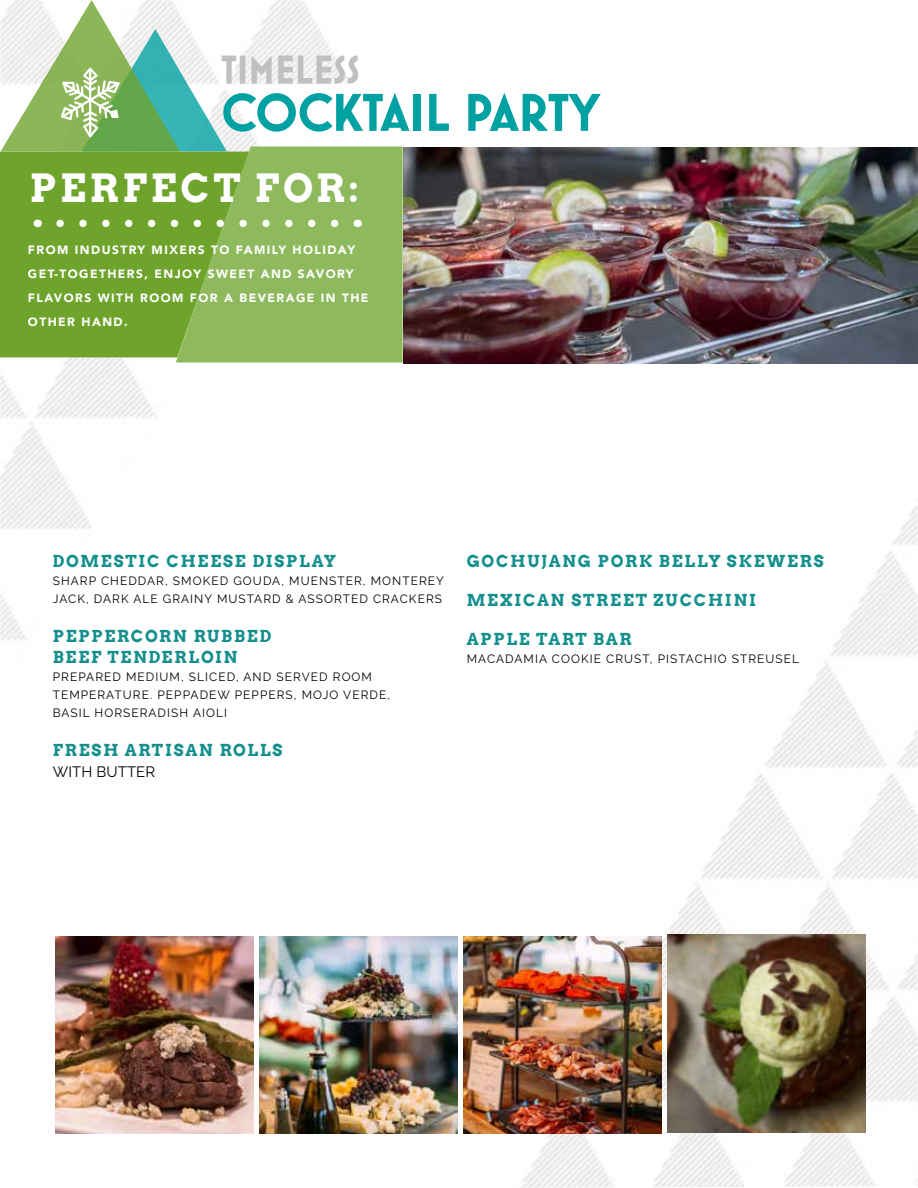
<style>
.page{position:relative;width:918px;height:1188px;background:#fff}
.page>*{position:absolute;margin:0;border:0;box-sizing:border-box;transform-origin:0 0}
.t1{font:700 54px "Mostra One";color:#00a1a3}
.t2{font:700 39.9px "Mostra One";color:#bec0c2}
.t3{font:700 39px "Arvo";letter-spacing:.1em;color:#fff}
.t4{font:700 16.5px/21px "Arvo";letter-spacing:.11em;color:#138f8d}
.t5{font:15px "Raleway";letter-spacing:.01em;color:#000}
.t6{font:12px/18px "Raleway";letter-spacing:.09em;color:#000}
.t7{font:900 12px/24px "Avenir";letter-spacing:.12em;color:#fff}
</style>
<div class="page">
<img style="left:0;top:0;width:397px;height:641px">
<img style="left:522px;top:505px;width:396px;height:683px">
<div style="left:0;top:152px;width:176px;height:205px;background:#6ea42c"></div>
<svg style="left:176px;top:147px;width:227px;height:216px;background:#8ab656"></svg>
<svg style="left:1px;top:0;width:226px;height:151px"></svg>
<svg style="left:60px;top:220px;width:286px;height:7px"></svg>
<img style="left:464px;top:936px;width:198px;height:198px">
<img style="left:667px;top:934px;width:198px;height:198px">
<img style="left:56px;top:936px;width:198px;height:198px">
<img style="left:260px;top:936px;width:198px;height:198px">
<img style="left:403px;top:147px;width:514px;height:216px">
<h2 class="t2" style="left:221px;top:46px;width:140px">TIMELESS</h2>
<h1 class="t1" style="left:221px;top:81px;width:380px">COCKTAIL PARTY</h1>
<h3 class="t3" style="left:30px;top:168px;width:331px">PERFECT FOR:</h3>
<p class="t7" style="left:28px;top:239px;width:342px">FROM INDUSTRY MIXERS TO FAMILY HOLIDAY<br>GET-TOGETHERS, ENJOY SWEET AND SAVORY<br>FLAVORS WITH ROOM FOR A BEVERAGE IN THE<br>OTHER HAND.</p>
<h3 class="t4" style="left:53px;top:551px;width:285px">DOMESTIC CHEESE DISPLAY</h3>
<p class="t6" style="left:53px;top:572px;width:393px">SHARP CHEDDAR, SMOKED GOUDA, MUENSTER, MONTEREY<br>JACK, DARK ALE GRAINY MUSTARD &amp; ASSORTED CRACKERS</p>
<h3 class="t4" style="left:53px;top:626px;width:220px">PEPPERCORN RUBBED<br>BEEF TENDERLOIN</h3>
<p class="t6" style="left:53px;top:668px;width:339px">PREPARED MEDIUM, SLICED, AND SERVED ROOM<br>TEMPERATURE. PEPPADEW PEPPERS, MOJO VERDE,<br>BASIL HORSERADISH AIOLI</p>
<h3 class="t4" style="left:53px;top:740px;width:231px">FRESH ARTISAN ROLLS</h3>
<p class="t5" style="left:53px;top:765px;width:104px">WITH BUTTER</p>
<h3 class="t4" style="left:467px;top:551px;width:359px">GOCHUJANG PORK BELLY SKEWERS</h3>
<h3 class="t4" style="left:467px;top:590px;width:291px">MEXICAN STREET ZUCCHINI</h3>
<h3 class="t4" style="left:467px;top:629px;width:167px">APPLE TART BAR</h3>
<p class="t6" style="left:467px;top:650px;width:334px">MACADAMIA COOKIE CRUST, PISTACHIO STREUSEL</p>
</div>
